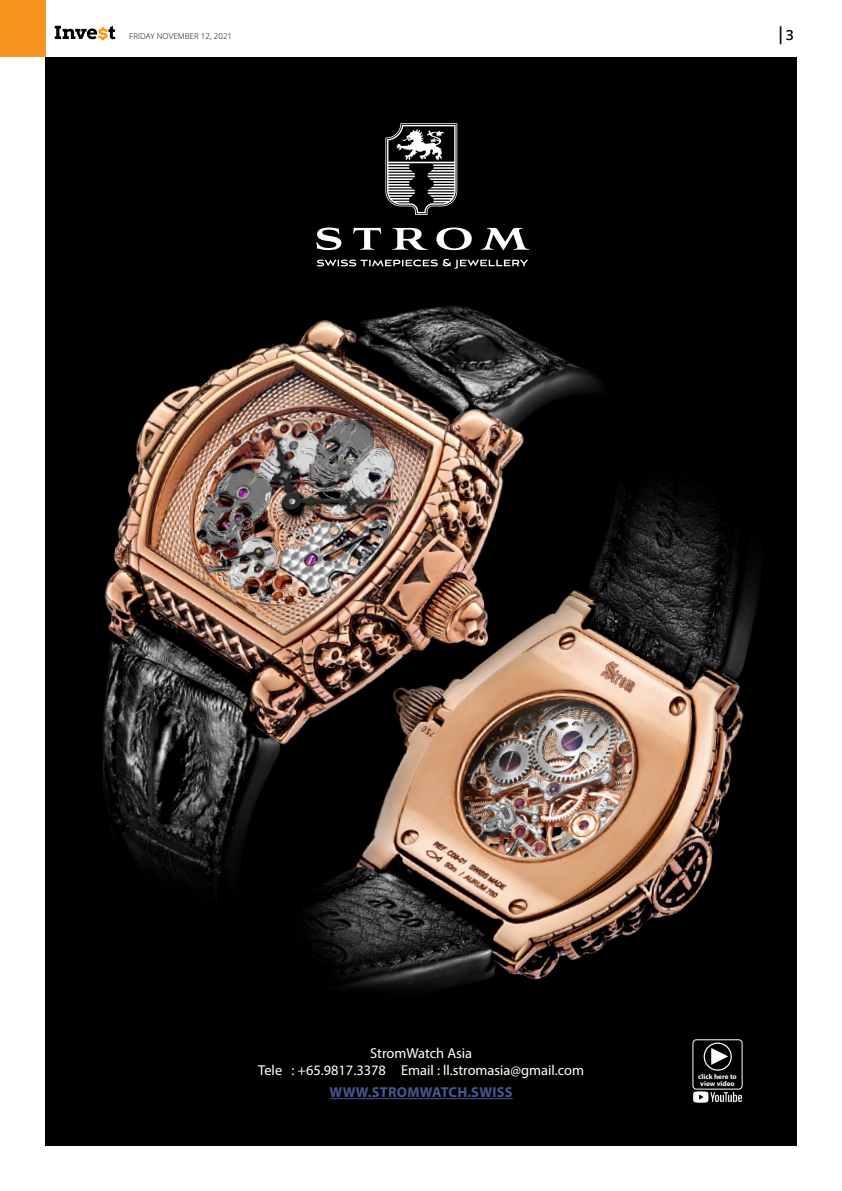
<style>
.page{position:relative;width:842px;height:1191px;background:#fff}
.page>*{position:absolute;margin:0;border:0;box-sizing:border-box;transform-origin:0 0}
.t1{font:600 18px "Open Sans";color:#000}
.t2{font:14.4px/17.3px "Myriad Pro";color:#fff;text-align:center}
.t3{font:700 14.4px "Myriad Pro";letter-spacing:.02em;color:#465792}
.t4{font:300 8px "Open Sans";color:#000}
.t5{font:700 7.2px/7.2px "Myriad Pro";color:#fff}
.s1{font-size:14px}
</style>
<div class="page">
<div style="left:46px;top:57px;width:751px;height:1088px;background:#000"></div>
<img style="left:102px;top:306px;width:656px;height:683px">
<hr style="left:330px;top:1098px;width:183px;height:1px;background:#465792">
<img style="left:692px;top:1085px;width:51px;height:18px">
<div style="left:693px;top:1039px;width:49px;height:50px;border:1px solid #fff;border-radius:3px"></div>
<div style="left:704px;top:1042px;width:28px;height:28px;border:1px solid #fff;border-radius:50%"></div>
<svg style="left:711px;top:1048px;width:17px;height:17px"></svg>
<svg style="left:316px;top:123px;width:214px;height:146px"></svg>
<div style="left:0;top:0;width:45px;height:57px;background:#f7941f"></div>
<svg style="left:55px;top:26px;width:60px;height:14px"></svg>
<p class="t4" style="left:129px;top:31px;width:104px">FRIDAY NOVEMBER 12, 2021</p>
<p class="t1" style="left:776px;top:21px;width:19px">|<span class="s1">3</span></p>
<p class="t2" style="left:258px;top:1043px;width:327px">StromWatch Asia<br>Tele : +65.9817.3378 Email : ll.stromasia@gmail.com</p>
<p class="t3" style="left:330px;top:1083px;width:184px">WWW.STROMWATCH.SWISS</p>
<p class="t5" style="left:698px;top:1072px;width:40px">click here to view video</p>
</div>
